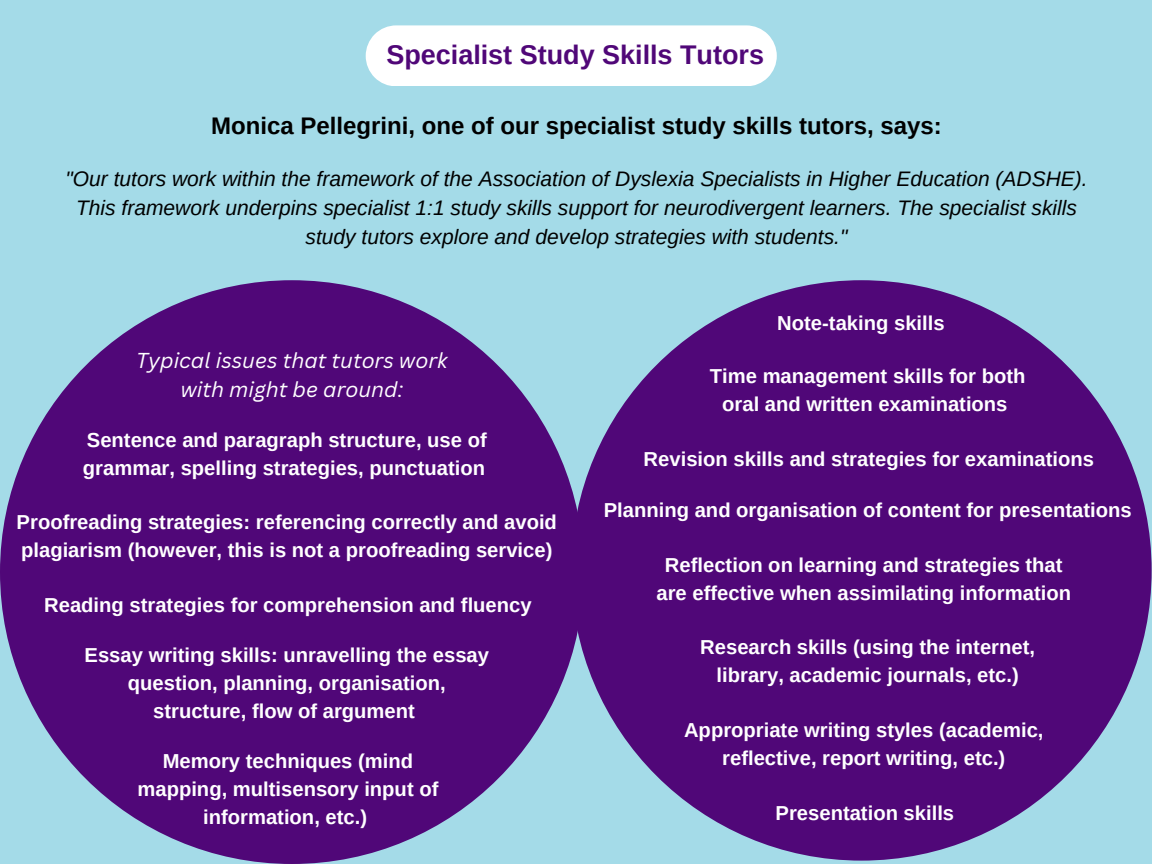
<style>
.page{position:relative;width:1152px;height:864px;background:#a4dbe8}
.page>*{position:absolute;margin:0;border:0;box-sizing:border-box;transform-origin:0 0}
.t1{font:700 27px "Arimo";color:#500778}
.t2{font:700 24px "Arimo";color:#000}
.t3{font:italic 21px/29.2px "Arimo";color:#000;text-align:center}
.t4{font:italic 21px/29.2px "Canva Sans";color:#fff;text-align:center}
.t5{font:700 20.25px/28.2px "Arimo";color:#fff;text-align:center}
</style>
<div class="page">
<div style="left:0;top:280px;width:584px;height:584px;background:#500778;border-radius:50%"></div>
<div style="left:366px;top:25px;width:411px;height:61px;background:#fff"></div>
<div style="left:571px;top:280px;width:581px;height:581px;background:#500778;border-radius:50%"></div>
<h1 class="t1" style="left:386px;top:40px;width:379px">Specialist Study Skills Tutors</h1>
<p class="t2" style="left:211px;top:112px;width:732px">Monica Pellegrini, one of our specialist study skills tutors, says:</p>
<p class="t3" style="left:65px;top:164px;width:1024px">"Our tutors work within the framework of the Association of Dyslexia Specialists in Higher Education (ADSHE).<br>This framework underpins specialist 1:1 study skills support for neurodivergent learners. The specialist skills study tutors explore and develop strategies with students."</p>
<p class="t4" style="left:136px;top:345px;width:313px">Typical issues that tutors work with might be around:</p>
<p class="t5" style="left:83px;top:426px;width:405px;text-align:left">Sentence and paragraph structure, use of grammar, spelling strategies, punctuation</p>
<p class="t5" style="left:17px;top:508px;width:542px;text-align:left">Proofreading strategies: referencing correctly and avoid plagiarism (however, this is not a proofreading service)</p>
<p class="t5" style="left:44px;top:591px;width:489px">Reading strategies for comprehension and fluency</p>
<p class="t5" style="left:85px;top:641px;width:406px">Essay writing skills: unravelling the essay question, planning, organisation, structure, flow of argument</p>
<p class="t5" style="left:137px;top:747px;width:302px">Memory techniques (mind mapping, multisensory input of information, etc.)</p>
<p class="t5" style="left:777px;top:309px;width:169px">Note-taking skills</p>
<p class="t5" style="left:710px;top:362px;width:317px">Time management skills for both oral and written examinations</p>
<p class="t5" style="left:644px;top:445px;width:452px">Revision skills and strategies for examinations</p>
<p class="t5" style="left:604px;top:496px;width:529px">Planning and organisation of content for presentations</p>
<p class="t5" style="left:657px;top:551px;width:416px">Reflection on learning and strategies that are effective when assimilating information</p>
<p class="t5" style="left:700px;top:633px;width:336px">Research skills (using the internet, library, academic journals, etc.)</p>
<p class="t5" style="left:684px;top:716px;width:361px">Appropriate writing styles (academic, reflective, report writing, etc.)</p>
<p class="t5" style="left:776px;top:798px;width:180px">Presentation skills</p>
</div>
